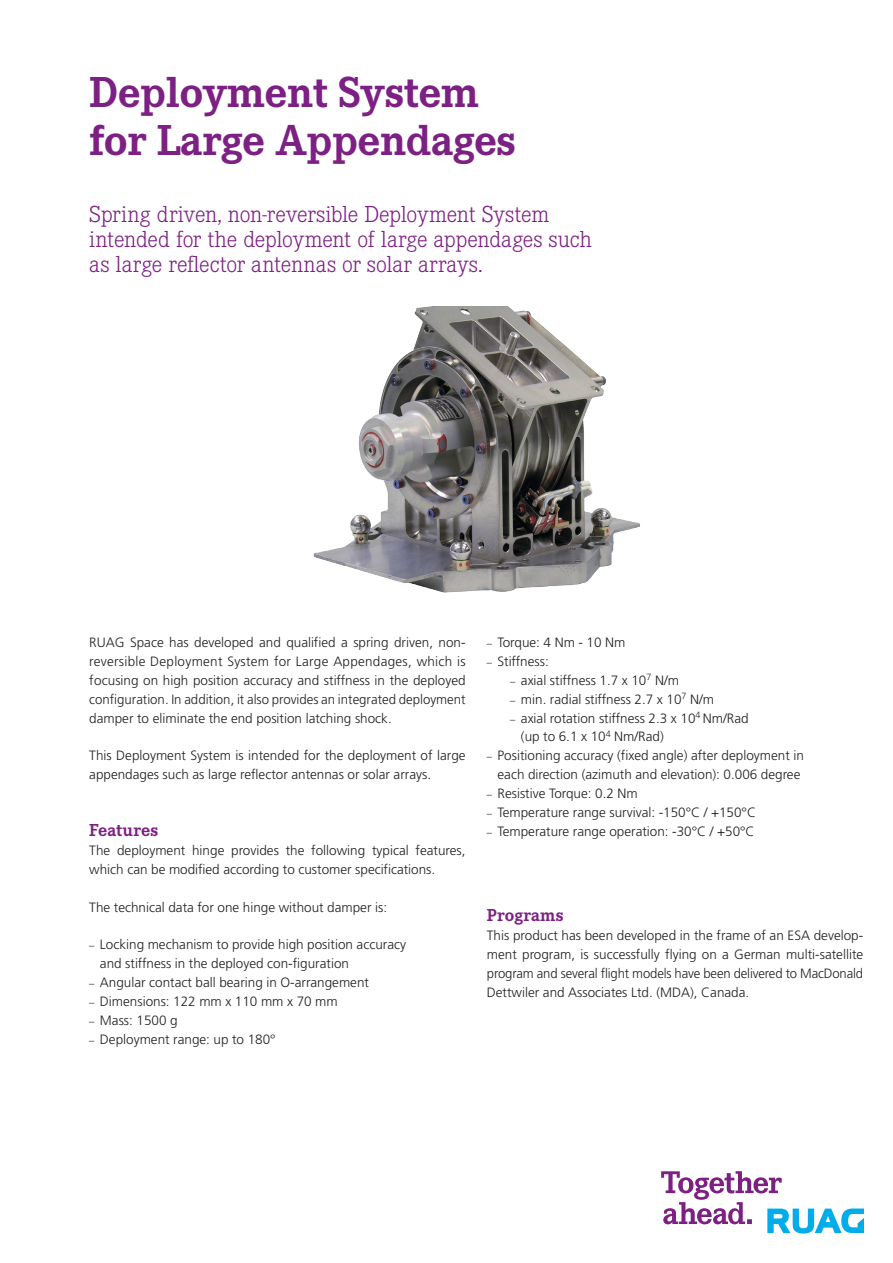
<style>
.page{position:relative;width:893px;height:1263px;background:#fff}
.page>*{position:absolute;margin:0;border:0;box-sizing:border-box;transform-origin:0 0}
.headline{font:700 45px/48px "Corporate E Pro";letter-spacing:-.01em;color:#7d2083}
.leadtext{font:300 24px/25.2px "Corporate E Pro";letter-spacing:-.015em;color:#7d2083}
.titel_purple_12pt{font:700 18px "Corporate E Pro";letter-spacing:.01em;color:#7d2083}
.Copy{font:300 13.5px/18.9px "Frutiger LT Pro";color:#231f20;text-align:justify}
.Aufzählung{font:300 13.5px/18.9px "Frutiger LT Pro";color:#231f20}
.s1{font-size:10.5px}
</style>
<div class="page">
<svg style="left:661px;top:1171px;width:203px;height:62px"></svg>
<img style="left:313px;top:306px;width:327px;height:287px">
<p class="headline" style="left:89px;top:65px;width:428px">Deployment System for Large Appendages</p>
<p class="leadtext" style="left:89px;top:200px;width:504px">Spring driven, non-reversible Deployment System intended for the deployment of large appendages such as large reflector antennas or solar arrays.</p>
<p class="Copy" style="left:89px;top:633px;width:378px">RUAG Space has developed and qualified a spring driven, non&shy;reversible Deployment System for Large Appendages, which is focusing on high position accuracy and stiffness in the deployed configuration. In addition, it also provides an integrated deployment damper to eliminate the end position latching shock.</p>
<p class="Copy" style="left:89px;top:746px;width:378px">This Deployment System is intended for the deployment of large appendages such as large reflector antennas or solar arrays.</p>
<p class="titel_purple_12pt" style="left:89px;top:817px;width:70px">Features</p>
<p class="Copy" style="left:89px;top:841px;width:378px">The deployment hinge provides the following typical features, which can be modified according to customer specifications.</p>
<p class="Copy" style="left:89px;top:897px;width:299px">The technical data for one hinge without damper is:</p>
<p class="Aufzählung" style="left:100px;top:935px;width:308px;text-indent:-11px"><span class="s1">–</span> Locking mechanism to provide high position accuracy and stiffness in the deployed con-figuration</p>
<p class="Aufzählung" style="left:89px;top:973px;width:281px"><span class="s1">–</span> Angular contact ball bearing in O-arrangement</p>
<p class="Aufzählung" style="left:89px;top:992px;width:250px"><span class="s1">–</span> Dimensions: 122 mm x 110 mm x 70 mm</p>
<p class="Aufzählung" style="left:89px;top:1011px;width:90px"><span class="s1">–</span> Mass: 1500 g</p>
<p class="Aufzählung" style="left:89px;top:1030px;width:188px"><span class="s1">–</span> Deployment range: up to 180°</p>
<p class="Aufzählung" style="left:487px;top:633px;width:140px"><span class="s1">–</span> Torque: 4 Nm - 10 Nm</p>
<p class="Aufzählung" style="left:487px;top:652px;width:63px"><span class="s1">–</span> Stiffness:</p>
<p class="Aufzählung" style="left:510px;top:671px;width:170px"><span class="s1">–</span> axial stiffness 1.7 x 10<sup>7</sup> N/m</p>
<p class="Aufzählung" style="left:510px;top:690px;width:205px"><span class="s1">–</span> min. radial stiffness 2.7 x 10<sup>7</sup> N/m</p>
<p class="Aufzählung" style="left:521px;top:708px;width:229px;text-indent:-11px"><span class="s1">–</span> axial rotation stiffness 2.3 x 10<sup>4</sup> Nm/Rad (up to 6.1 x 10<sup>4</sup> Nm/Rad)</p>
<p class="Aufzählung" style="left:487px;top:746px;width:319px;text-align:center"><span class="s1">–</span> Positioning accuracy (fixed angle) after deployment in each direction (azimuth and elevation): 0.006 degree</p>
<p class="Aufzählung" style="left:487px;top:784px;width:152px"><span class="s1">–</span> Resistive Torque: 0.2 Nm</p>
<p class="Aufzählung" style="left:487px;top:803px;width:271px"><span class="s1">–</span> Temperature range survival: -150°C / +150°C</p>
<p class="Aufzählung" style="left:487px;top:822px;width:269px"><span class="s1">–</span> Temperature range operation: -30°C / +50°C</p>
<p class="titel_purple_12pt" style="left:487px;top:902px;width:78px">Programs</p>
<p class="Copy" style="left:487px;top:926px;width:378px">This product has been developed in the frame of an ESA develop&shy;ment program, is successfully flying on a German multi-satellite program and several flight models have been delivered to MacDonald Dettwiler and Associates Ltd. (MDA), Canada.</p>
</div>
